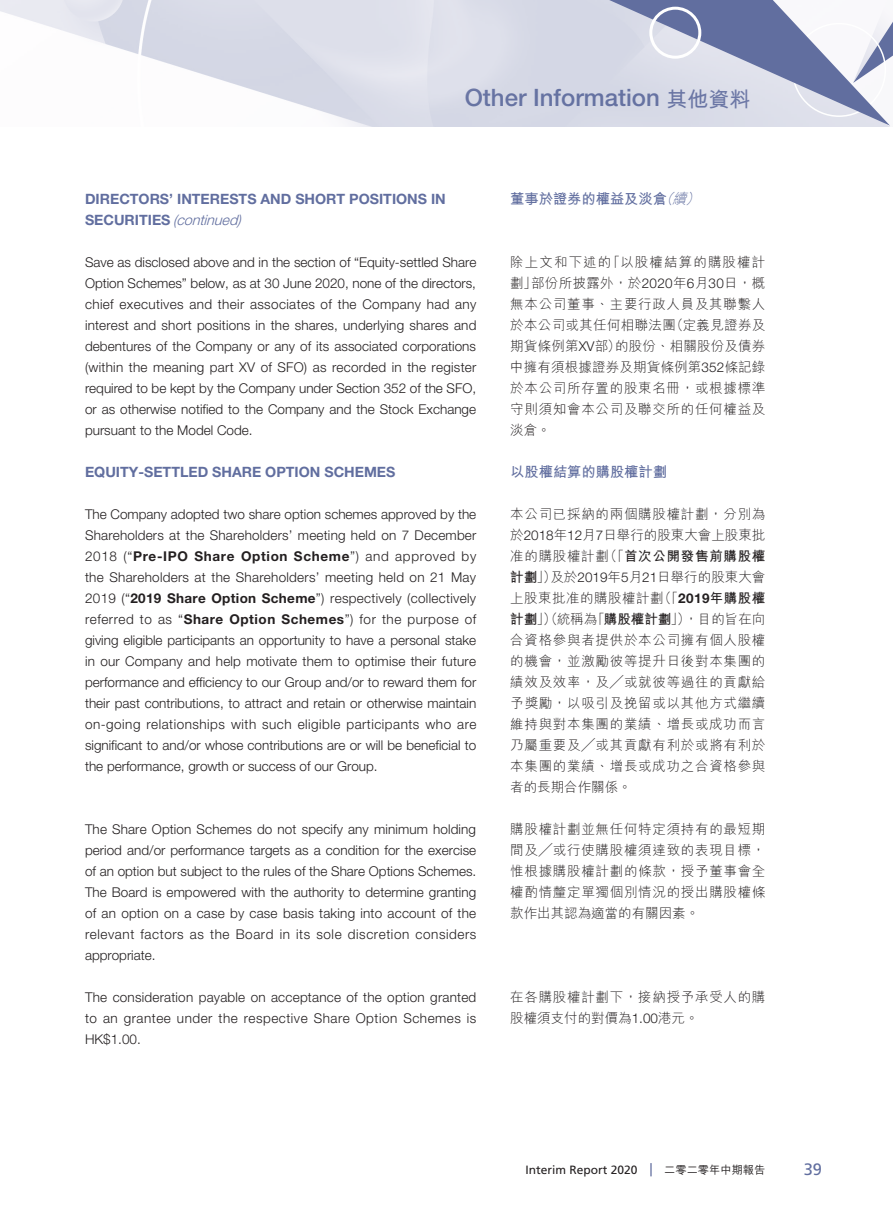
<style>
.page{position:relative;width:893px;height:1212px;background:#fff}
.page>*{position:absolute;margin:0;border:0;box-sizing:border-box;transform-origin:0 0}
.t1{font:500 24px "Helvetica Neue LT Std";color:#616e9f}
.t2{font:16.5px "Frutiger LT Std";color:#616e9f}
.t3{font:700 14.25px/21px "Helvetica Neue LT Std";color:#616e9f}
.t4{font:700 14.25px "M Hei HK";color:#616e9f}
.t5{font:300 13.5px/21px "Helvetica Neue LT Std";color:#231f20;text-align:justify}
.t6{font:300 13.5px/21px "M Hei HK";letter-spacing:.055em;color:#231f20;text-align:justify}
.t7{font:12px "Frutiger LT Std";color:#231f20}
.s1{font-family:"M Hei HK";font-weight:700;font-size:21px}
.s2{font-weight:300;font-style:italic}
.s3{font-weight:700}
.s4{font-family:"Helvetica Neue LT Std"}
.s5{font-family:"Helvetica Neue LT Std";font-weight:700}
.s6{font-family:"M Hei HK";font-weight:500;font-size:11.25px}
</style>
<div class="page">
<svg style="left:650px;top:1163px;width:2px;height:13px"></svg>
<img style="left:0;top:0;width:571px;height:126px">
<svg style="left:571px;top:0;width:322px;height:126px"></svg>
<div style="left:649px;top:7px;width:52px;height:52px;border:3px solid #fff;border-radius:50%"></div>
<h1 class="t1" style="left:465px;top:84px;width:287px">Other Information <span class="s1">其他資料</span></h1>
<p class="t3" style="left:85px;top:188px;width:362px">DIRECTORS’ INTERESTS AND SHORT POSITIONS IN<br>S E C U R I T I E S <span class="s2">(continued)</span></p>
<p class="t5" style="left:85px;top:251px;width:393px">Save as disclosed above and in the section of “Equity-settled Share Option Schemes” below, as at 30 June 2020, none of the directors, chief executives and their associates of the Company had any interest and short positions in the shares, underlying shares and debentures of the Company or any of its associated corporations (within the meaning part XV of SFO) as recorded in the register required to be kept by the Company under Section 352 of the SFO, or as otherwise notified to the Company and the Stock Exchange pursuant to the Model Code.</p>
<p class="t3" style="left:85px;top:461px;width:312px">EQUITY-SETTLED SHARE OPTION SCHEMES</p>
<p class="t5" style="left:85px;top:503px;width:393px">The Company adopted two share option schemes approved by the Shareholders at the Shareholders’ meeting held on 7 December 2018 (“<span class="s3">Pre-IPO Share Option Scheme</span>”) and approved by the Shareholders at the Shareholders’ meeting held on 21 May 2019 (“<span class="s3">2019 Share Option Scheme</span>”) respectively (collectively referred to as “<span class="s3">Share Option Schemes</span>”) for the purpose of giving eligible participants an opportunity to have a personal stake in our Company and help motivate them to optimise their future performance and efficiency to our Group and/or to reward them for their past contributions, to attract and retain or otherwise maintain on-going relationships with such eligible participants who are significant to and/or whose contributions are or will be beneficial to the performance, growth or success of our Group.</p>
<p class="t5" style="left:85px;top:819px;width:393px">The Share Option Schemes do not specify any minimum holding period and/or performance targets as a condition for the exercise of an option but subject to the rules of the Share Options Schemes.<br>The Board is empowered with the authority to determine granting of an option on a case by case basis taking into account of the relevant factors as the Board in its sole discretion considers appropriate.</p>
<p class="t5" style="left:85px;top:987px;width:393px">The consideration payable on acceptance of the option granted to an grantee under the respective Share Option Schemes is HK$1.00.</p>
<p class="t4" style="left:510px;top:188px;width:196px">董事於證券的權益及淡倉<span class="s2">（續）</span></p>
<p class="t6" style="left:510px;top:251px;width:257px">除上文和下述的「以股權結算的購股權計劃」部份所披露外，於<span class="s4">2020</span>年<span class="s4">6</span>月<span class="s4">30</span>日，概無本公司董事、主要行政人員及其聯繫人於本公司或其任何相聯法團（定義見證券及期貨條例第<span class="s4">XV</span>部）的股份、相關股份及債券中擁有須根據證券及期貨條例第<span class="s4">352</span>條記錄於本公司所存置的股東名冊，或根據標準守則須知會本公司及聯交所的任何權益及淡倉。</p>
<p class="t4" style="left:510px;top:461px;width:158px">以股權結算的購股權計劃</p>
<p class="t6" style="left:510px;top:503px;width:257px">本公司已採納的兩個購股權計劃，分別為於<span class="s4">2018</span>年<span class="s4">12</span>月<span class="s4">7</span>日舉行的股東大會上股東批准的購股權計劃（「<span class="s3">首次公開發售前購股權計劃</span>」）及於<span class="s4">2019</span>年<span class="s4">5</span>月<span class="s4">21</span>日舉行的股東大會上股東批准的購股權計劃（「<span class="s5">2019</span><span class="s3">年購股權計劃</span>」）（統稱為「<span class="s3">購股權計劃</span>」），目的旨在向合資格參與者提供於本公司擁有個人股權的機會，並激勵彼等提升日後對本集團的績效及效率，及╱或就彼等過往的貢獻給予獎勵，以吸引及挽留或以其他方式繼續維持與對本集團的業績、增長或成功而言乃屬重要及╱或其貢獻有利於或將有利於本集團的業績、增長或成功之合資格參與者的長期合作關係。</p>
<p class="t6" style="left:510px;top:818px;width:257px">購股權計劃並無任何特定須持有的最短期間及╱或行使購股權須達致的表現目標，惟根據購股權計劃的條款，授予董事會全權酌情釐定單獨個別情況的授出購股權條款作出其認為適當的有關因素。</p>
<p class="t6" style="left:510px;top:986px;width:257px">在各購股權計劃下，接納授予承受人的購股權須支付的對價為<span class="s4">1.00</span>港元。</p>
<p class="t7" style="left:525px;top:1162px;width:241px">Interim Report 2020 <span class="s6">二零二零年中期報告</span></p>
<p class="t2" style="left:804px;top:1159px;width:20px">39</p>
</div>
